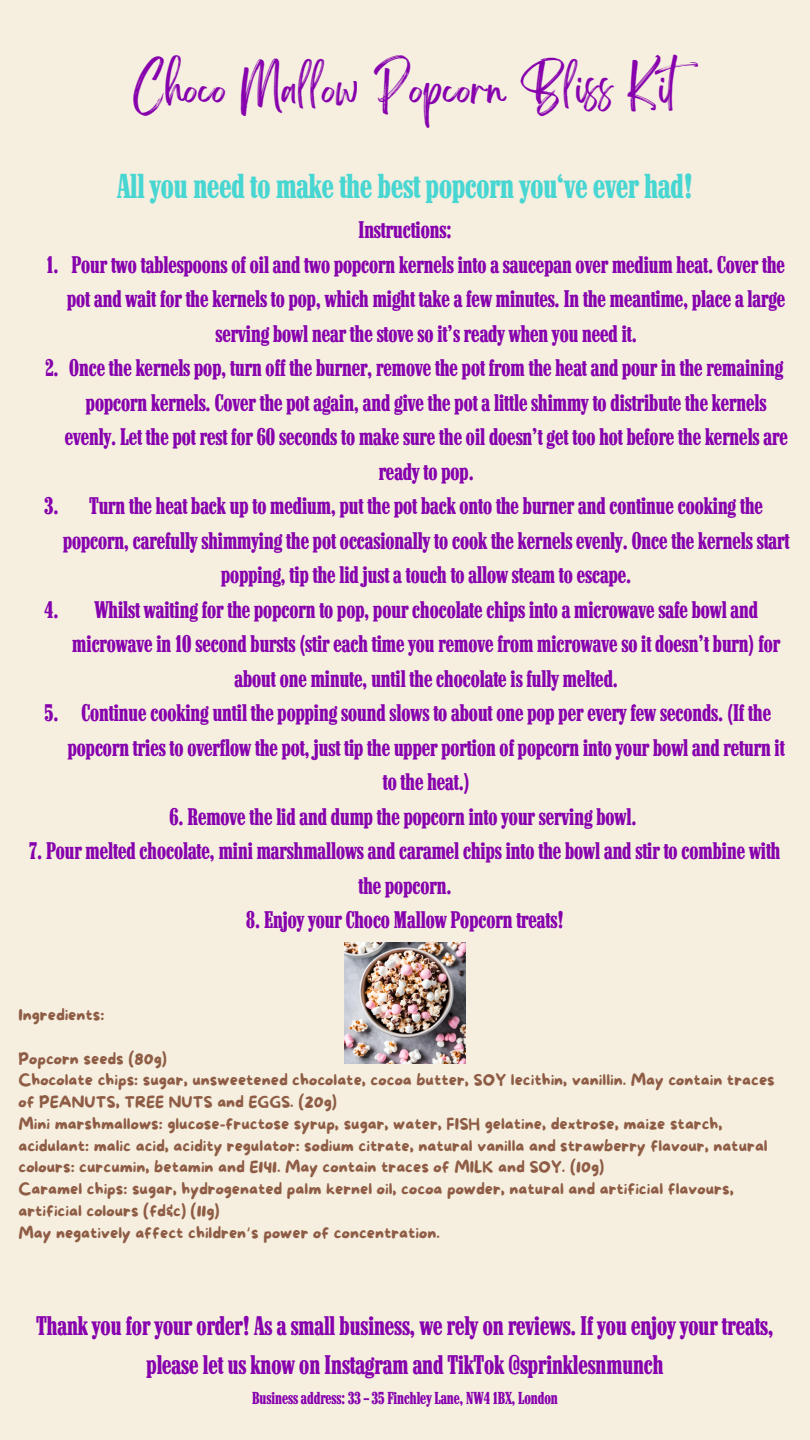
<style>
.page{position:relative;width:810px;height:1440px;background:#f6efdf}
.page>*{position:absolute;margin:0;border:0;box-sizing:border-box;transform-origin:0 0}
.t1{font:37px "Brightwall";color:#8600ad}
.t2{font:36px "Neo Contact LT Pro";color:#48d6d2}
.t3{font:28px/39px "Neo Contact LT Pro";color:#8600ad;text-align:center}
.t4{font:25px/34.5px "Neo Contact LT Pro";color:#8600ad;text-align:center}
.t5{font:18px "Neo Contact LT Pro";color:#8600ad}
.t6{font:16px/21.8px "More Sugar";color:#8f5d46}
.s1{font-family:"Noto Sans Gurmukhi"}
</style>
<div class="page">
<img style="left:344px;top:942px;width:121px;height:121px">
<h1 class="t1" style="left:133px;top:75px;width:580px">Choco Mallow Popcorn Bliss Kit</h1>
<p class="t4" style="left:46px;top:250px;width:14px">1.</p>
<h1 class="t2" style="left:117px;top:173px;width:577px">All you need to make the best popcorn you‘ve ever had!</h1>
<h1 class="t4" style="left:358px;top:215px;width:95px">Instructions:</h1>
<p class="t4" style="left:67px;top:250px;width:720px">Pour two tablespoons of oil and two popcorn kernels into a saucepan over medium heat. Cover the pot and wait for the kernels to pop, which might take a few minutes. In the meantime, place a large serving bowl near the stove so it’s ready when you need it.</p>
<p class="t4" style="left:45px;top:353px;width:739px">2. Once the kernels pop, turn off the burner, remove the pot from the heat and pour in the remaining</p>
<p class="t4" style="left:86px;top:388px;width:682px">popcorn kernels. Cover the pot again, and give the pot a little shimmy to distribute the kernels</p>
<p class="t4" style="left:65px;top:422px;width:725px">evenly. Let the pot rest for 60 seconds to make sure the oil doesn’t get too hot before the kernels are</p>
<p class="t4" style="left:379px;top:457px;width:97px">ready to pop.</p>
<p class="t4" style="left:63px;top:491px;width:728px">Turn the heat back up to medium, put the pot back onto the burner and continue cooking the popcorn, carefully shimmying the pot occasionally to cook the kernels evenly. Once the kernels start popping, tip the lid just a touch to allow steam to escape.</p>
<p class="t4" style="left:45px;top:491px;width:15px">3.</p>
<p class="t4" style="left:45px;top:595px;width:15px">4.</p>
<p class="t4" style="left:45px;top:698px;width:15px">5.</p>
<p class="t4" style="left:72px;top:595px;width:709px">Whilst waiting for the popcorn to pop, pour chocolate chips into a microwave safe bowl and microwave in 10 second bursts (stir each time you remove from microwave so it doesn’t burn) for about one minute, until the chocolate is fully melted.</p>
<p class="t4" style="left:68px;top:698px;width:718px">Continue cooking until the popping sound slows to about one pop per every few seconds. (If the popcorn tries to overflow the pot, just tip the upper portion of popcorn into your bowl and return it to the heat.)</p>
<h3 class="t4" style="left:169px;top:802px;width:469px">6. Remove the lid and dump the popcorn into your serving bowl.</h3>
<h3 class="t4" style="left:29px;top:836px;width:753px">7. Pour melted chocolate, mini marshmallows and caramel chips into the bowl and stir to combine with the popcorn.</h3>
<h3 class="t4" style="left:246px;top:905px;width:319px">8. Enjoy your Choco Mallow Popcorn treats!</h3>
<p class="t6" style="left:18px;top:1005px;width:87px">Ingredients:</p>
<p class="t6" style="left:18px;top:1048px;width:150px">Popcorn seeds (80g)</p>
<p class="t6" style="left:18px;top:1070px;width:758px">Chocolate chips: sugar, unsweetened chocolate, cocoa butter, SOY lecithin, vanillin. May contain traces of PEANUTS, TREE NUTS and EGGS. (20g)</p>
<p class="t6" style="left:18px;top:1114px;width:751px">Mini marshmallows: glucose-fructose syrup, sugar, water, FISH gelatine, dextrose, maize starch, acidulant: malic acid, acidity regulator: sodium citrate, natural vanilla and strawberry flavour, natural colours: curcumin, betamin and E141. May contain traces of MILK and SOY. (10g)</p>
<p class="t6" style="left:18px;top:1179px;width:717px">Caramel chips: sugar, hydrogenated palm kernel oil, cocoa powder, natural and artificial flavours, artificial colours (fd&amp;c) (11g)</p>
<p class="t6" style="left:18px;top:1222px;width:423px">May negatively affect children<span class="s1">‘</span>s power of concentration.</p>
<h2 class="t3" style="left:37px;top:1310px;width:738px">Thank you for your order! As a small business, we rely on reviews. If you enjoy your treats, please let us know on Instagram and TikTok @sprinklesnmunch</h2>
<h2 class="t5" style="left:252px;top:1391px;width:307px">Business address: 33 – 35 Finchley Lane, NW4 1BX, London</h2>
</div>
